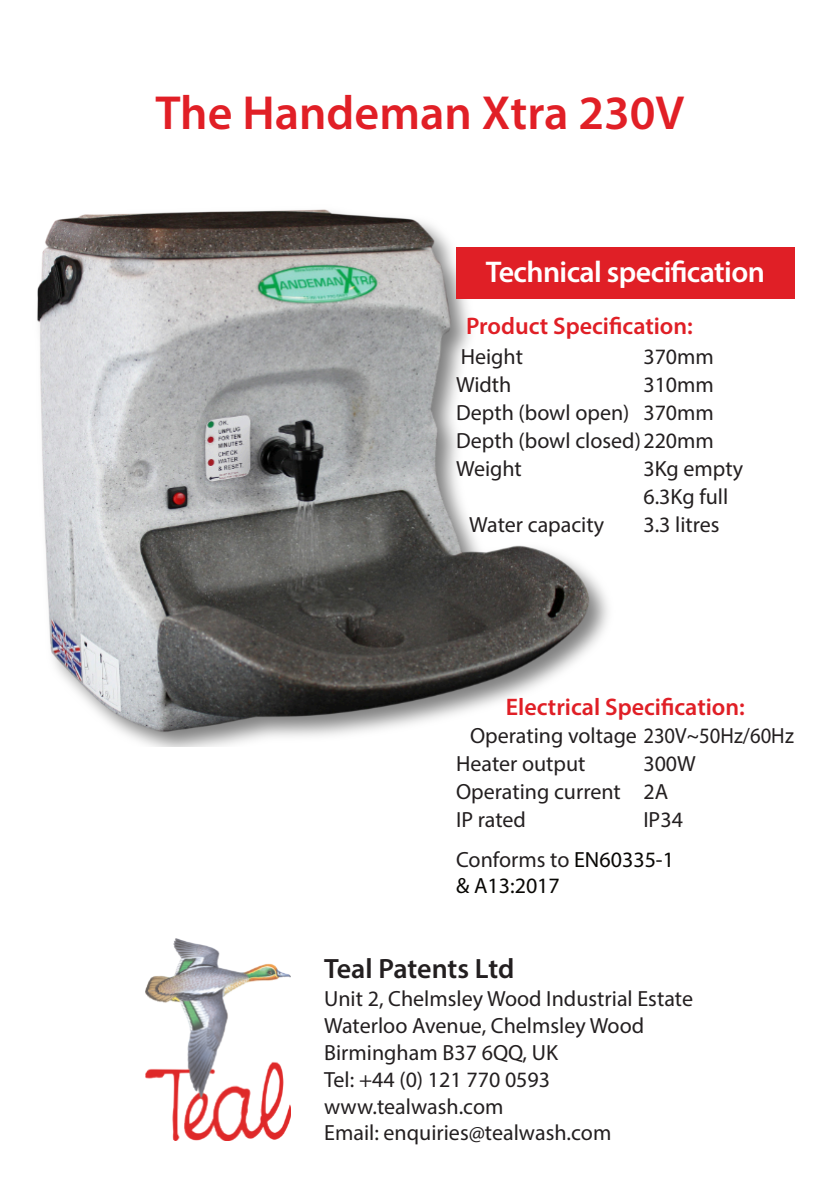
<style>
.page{position:relative;width:840px;height:1191px;background:#fff}
.page>*{position:absolute;margin:0;border:0;box-sizing:border-box;transform-origin:0 0}
.t1{font:600 48px "Myriad Pro";color:#e11f26}
.t2{font:600 30px "Myriad Pro";letter-spacing:-.02em;color:#fff}
.t3{font:600 28px "Myriad Pro";letter-spacing:-.005em;color:#231f20}
.t4{font:600 24px "Myriad Pro";color:#e01f26}
.t5{font:22px/28px "Myriad Pro";color:#231f20}
.t6{font:22px "Myriad Pro";color:#080704}
.s1{color:#080704}
</style>
<div class="page">
<img style="left:37px;top:209px;width:578px;height:537px">
<div style="left:456px;top:248px;width:338px;height:51px;background:#e01f26"></div>
<img style="left:145px;top:938px;width:146px;height:202px">
<h1 class="t1" style="left:155px;top:93px;width:530px">The Handeman Xtra 230V</h1>
<h2 class="t2" style="left:485px;top:259px;width:280px">Technical specification</h2>
<p class="t4" style="left:466px;top:316px;width:228px">Product Specification:</p>
<p class="t5" style="left:460px;top:345px;width:64px">Height</p>
<p class="t5" style="left:643px;top:345px;width:72px">370mm</p>
<p class="t5" style="left:456px;top:373px;width:57px">Width</p>
<p class="t5" style="left:456px;top:373px;width:259px;text-align:justify;text-indent:187px">310mm Depth (bowl open) 370mm Depth (bowl closed) 220mm Weight</p>
<p class="t5" style="left:643px;top:457px;width:101px">3Kg empty<br>6.3Kg full</p>
<p class="t5" style="left:469px;top:513px;width:136px">Water capacity</p>
<p class="t5" style="left:643px;top:513px;width:78px">3.3 litres</p>
<p class="t4" style="left:505px;top:696px;width:240px">Electrical Specification:</p>
<p class="t5" style="left:456px;top:723px;width:339px;text-indent:14px">Operating voltage 230V~50Hz/60Hz<br>Heater output</p>
<p class="t5" style="left:456px;top:751px;width:241px;text-indent:187px">300W<br>Operating current 2A<br>IP rated</p>
<p class="t5" style="left:456px;top:801px;width:228px;line-height:40px;text-indent:187px">IP34<br>Conforms to <span class="s1">EN60335-1</span></p>
<p class="t6" style="left:456px;top:876px;width:105px">&amp; A13:2017</p>
<p class="t3" style="left:324px;top:957px;width:192px">Teal Patents Ltd</p>
<p class="t5" style="left:324px;top:986px;width:370px;line-height:27px">Unit 2, Chelmsley Wood Industrial Estate<br>Waterloo Avenue, Chelmsley Wood<br>Birmingham B37 6QQ, UK<br>Tel: +44 (0) 121 770 0593 www.tealwash.com<br>Email: enquiries@tealwash.com</p>
</div>
